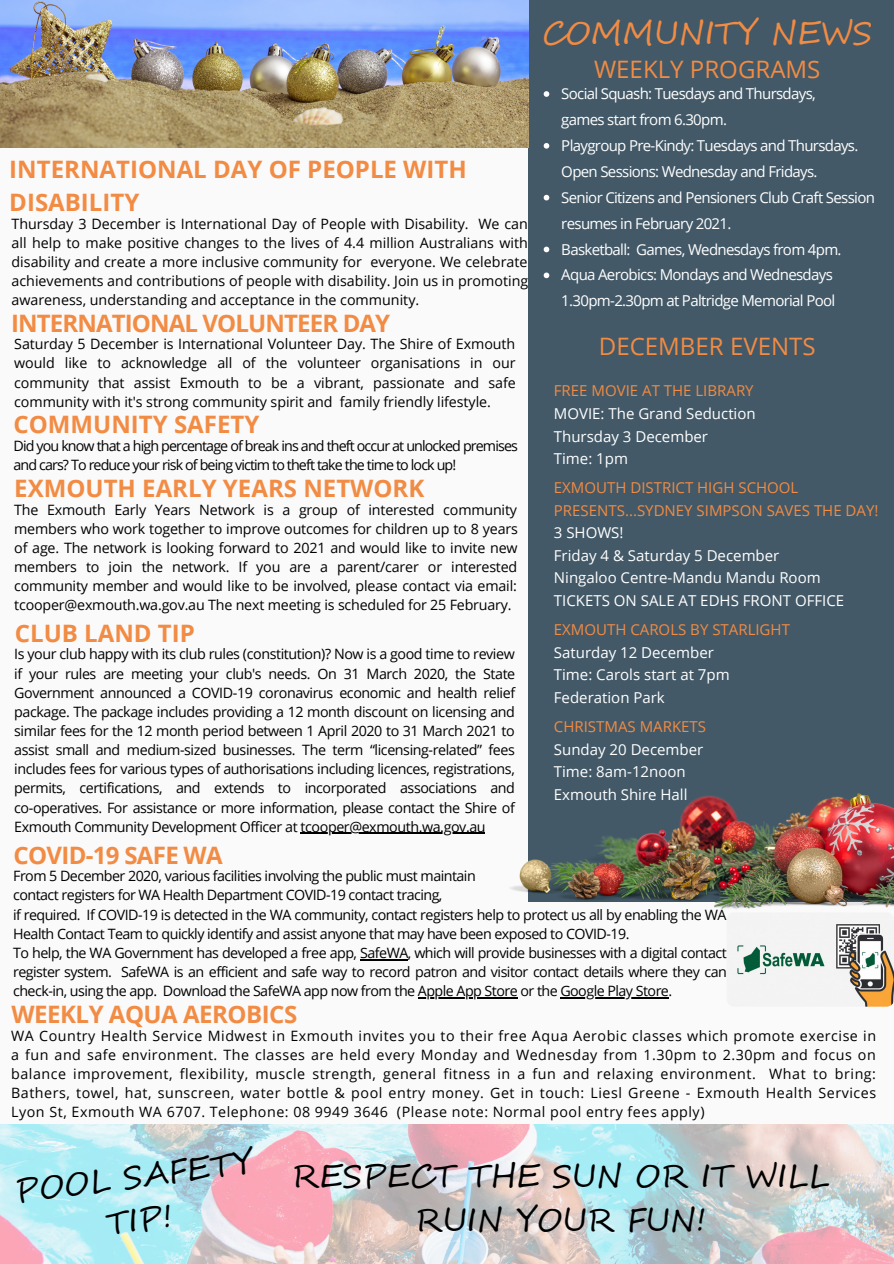
<style>
.page{position:relative;width:894px;height:1264px;background:#fff}
.page>*{position:absolute;margin:0;border:0;box-sizing:border-box;transform-origin:0 0}
.t1{font:31.5px/44px "Segoe Script";color:#000;text-align:center}
.t2{font:31.5px "Segoe Script";color:#f28b43}
.t3{font:700 24px/32.7px "Open Sans";color:#f28b43}
.t4{font:24px "Open Sans";color:#f28b43}
.t5{font:700 24px "Open Sans";letter-spacing:-.035em;color:#f28b43}
.t6{font:700 24px "Open Sans";letter-spacing:-.02em;color:#f28b43}
.t7{font:700 24px "Open Sans";letter-spacing:-.03em;color:#f28b43}
.t8{font:15px/26px "Open Sans";letter-spacing:-.045em;color:#fff}
.t9{font:15px/22.5px "Open Sans";color:#fff}
.t10{font:15px/22.5px "Open Sans";color:#f28b43}
.t11{font:14.25px/19.2px "Open Sans";letter-spacing:-.035em;color:#000;text-align:justify}
.t12{font:14.25px/19.2px "Open Sans";letter-spacing:-.06em;color:#000}
.s1{font-family:"Noto Sans"}
</style>
<div class="page">
<div style="left:0;top:0;width:893px;height:1263px;background:#fafafa"></div>
<div style="left:528px;top:0;width:365px;height:901px;background:#435967"></div>
<img style="left:1px;top:0;width:527px;height:147px">
<img style="left:0;top:1124px;width:893px;height:139px">
<img style="left:510px;top:793px;width:383px;height:116px">
<img style="left:726px;top:912px;width:167px;height:94px;border-radius:8px">
<svg style="left:543px;top:91px;width:6px;height:6px"></svg>
<svg style="left:543px;top:143px;width:6px;height:6px"></svg>
<svg style="left:543px;top:195px;width:6px;height:5px"></svg>
<svg style="left:543px;top:247px;width:6px;height:5px"></svg>
<svg style="left:543px;top:272px;width:6px;height:6px"></svg>
<hr style="left:300px;top:832px;width:185px;height:2px;background:#000">
<hr style="left:360px;top:959px;width:48px;height:1px;background:#000">
<hr style="left:418px;top:997px;width:99px;height:1px;background:#000">
<hr style="left:560px;top:997px;width:108px;height:1px;background:#000">
<h2 class="t3" style="left:9px;top:153px;width:459px">INTERNATIONAL DAY OF PEOPLE WITH<br>DISABILITY</h2>
<p class="t11" style="left:12px;top:213px;width:518px">Thursday 3 December is International Day of People with Disability. We can all help to make positive changes to the lives of 4.4 million Australians with disability and create a more inclusive community for everyone. We celebrate achievements and contributions of people with disability. Join us in promoting awareness, understanding and acceptance in the community.</p>
<h2 class="t5" style="left:11px;top:306px;width:380px">INTERNATIONAL VOLUNTEER DAY</h2>
<p class="t11" style="left:14px;top:334px;width:503px">Saturday 5 December is International Volunteer Day. The Shire of Exmouth would like to acknowledge all of the volunteer organisations in our community that assist Exmouth to be a vibrant, passionate and safe community with it's strong community spirit and family friendly lifestyle.</p>
<h2 class="t3" style="left:13px;top:407px;width:247px">COMMUNITY SAFETY</h2>
<p class="t12" style="left:13px;top:436px;width:506px">Did you know that a high percentage of break ins and theft occur at unlocked premises and cars? To reduce your risk of being victim to theft take the time to lock up!</p>
<h2 class="t3" style="left:14px;top:471px;width:411px">EXMOUTH EARLY YEARS NETWORK</h2>
<p class="t11" style="left:14px;top:499px;width:505px">The Exmouth Early Years Network is a group of interested community members who work together to improve outcomes for children up to 8 years of age. The network is looking forward to 2021 and would like to invite new members to join the network. If you are a parent/carer or interested community member and would like to be involved, please contact via email: tcooper@exmouth.wa.gov.au The next meeting is scheduled for 25 February.</p>
<h2 class="t3" style="left:15px;top:616px;width:181px">CLUB LAND TIP</h2>
<p class="t11" style="left:14px;top:644px;width:502px">Is your club happy with its club rules (constitution)? Now is a good time to review if your rules are meeting your club's needs. On 31 March 2020, the State Government announced a COVID-19 coronavirus economic and health relief package. The package includes providing a 12 month discount on licensing and similar fees for the 12 month period between 1 April 2020 to 31 March 2021 to assist small and medium-sized businesses. The term “licensing-related” fees includes fees for various types of authorisations including licences, registrations, permits, certifications, and extends to incorporated associations and co<span class="s1">‑</span>operatives. For assistance or more information, please contact the Shire of Exmouth Community Development Officer at tcooper@exmouth.wa.gov.au</p>
<h2 class="t7" style="left:13px;top:838px;width:211px">COVID-19 SAFE WA</h2>
<h1 class="t2" style="left:542px;top:10px;width:331px">COMMUNITY NEWS</h1>
<h2 class="t4" style="left:594px;top:53px;width:228px">WEEKLY PROGRAMS</h2>
<p class="t8" style="left:561px;top:80px;width:256px">Social Squash: Tuesdays and Thursdays,</p>
<p class="t8" style="left:561px;top:132px;width:315px">Playgroup Pre-Kindy: Tuesdays and Thursdays.<br>Open Sessions: Wednesday and Fridays.<br>Senior Citizens and Pensioners Club Craft Session resumes in February 2021.<br>Basketball: Games, Wednesdays from 4pm.<br>Aqua Aerobics: Mondays and Wednesdays 1.30pm-2.30pm at Paltridge Memorial Pool</p>
<p class="t8" style="left:561px;top:106px;width:167px">games start from 6.30pm.</p>
<h2 class="t4" style="left:598px;top:329px;width:218px">DECEMBER EVENTS</h2>
<p class="t10" style="left:553px;top:379px;width:201px">FREE MOVIE AT THE LIBRARY</p>
<p class="t9" style="left:553px;top:402px;width:203px">MOVIE: The Grand Seduction<br>Thursday 3 December<br>Time: 1pm</p>
<p class="t10" style="left:553px;top:476px;width:326px">EXMOUTH DISTRICT HIGH SCHOOL<br>PRESENTS...SYDNEY SIMPSON SAVES THE DAY!</p>
<p class="t9" style="left:553px;top:521px;width:292px">3 SHOWS!<br>Friday 4 &amp; Saturday 5 December<br>Ningaloo Centre-Mandu Mandu Room<br>TICKETS ON SALE AT EDHS FRONT OFFICE</p>
<p class="t10" style="left:553px;top:618px;width:237px">EXMOUTH CAROLS BY STARLIGHT</p>
<p class="t9" style="left:553px;top:640px;width:177px">Saturday 12 December<br>Time: Carols start at 7pm<br>Federation Park</p>
<p class="t10" style="left:553px;top:715px;width:154px">CHRISTMAS MARKETS</p>
<p class="t9" style="left:553px;top:737px;width:151px">Sunday 20 December<br>Time: 8am-12noon<br>Exmouth Shire Hall</p>
<p class="t11" style="left:13px;top:866px;width:715px;text-align:left">From 5 December 2020, various facilities involving the public must maintain<br>contact registers for WA Health Department COVID-19 contact tracing,<br>if required. If COVID-19 is detected in the WA community, contact registers help to protect us all by enabling the WA Health Contact Team to quickly identify and assist anyone that may have been exposed to COVID-19.<br>To help, the WA Government has developed a free app, SafeWA, which will provide businesses with a digital contact register system. SafeWA is an efficient and safe way to record patron and visitor contact details where they can check-in, using the app. Download the SafeWA app now from the Apple App Store or the Google Play Store.</p>
<h2 class="t6" style="left:12px;top:997px;width:287px">WEEKLY AQUA AEROBICS</h2>
<p class="t11" style="left:11px;top:1025px;width:866px">WA Country Health Service Midwest in Exmouth invites you to their free Aqua Aerobic classes which promote exercise in a fun and safe environment. The classes are held every Monday and Wednesday from 1.30pm to 2.30pm and focus on balance improvement, flexibility, muscle strength, general fitness in a fun and relaxing environment. What to bring:<br>Bathers, towel, hat, sunscreen, water bottle &amp; pool entry money. Get in touch: Liesl Greene - Exmouth Health Services Lyon St, Exmouth WA 6707. Telephone: 08 9949 3646 (Please note: Normal pool entry fees apply)</p>
<h1 class="t1" style="left:12px;top:1170px;width:242px;rotate:-7deg">POOL SAFETY<br>TIP!</h1>
<h1 class="t1" style="left:291px;top:1155px;width:539px">RESPECT THE SUN OR IT WILL<br>RUIN YOUR FUN!</h1>
</div>
